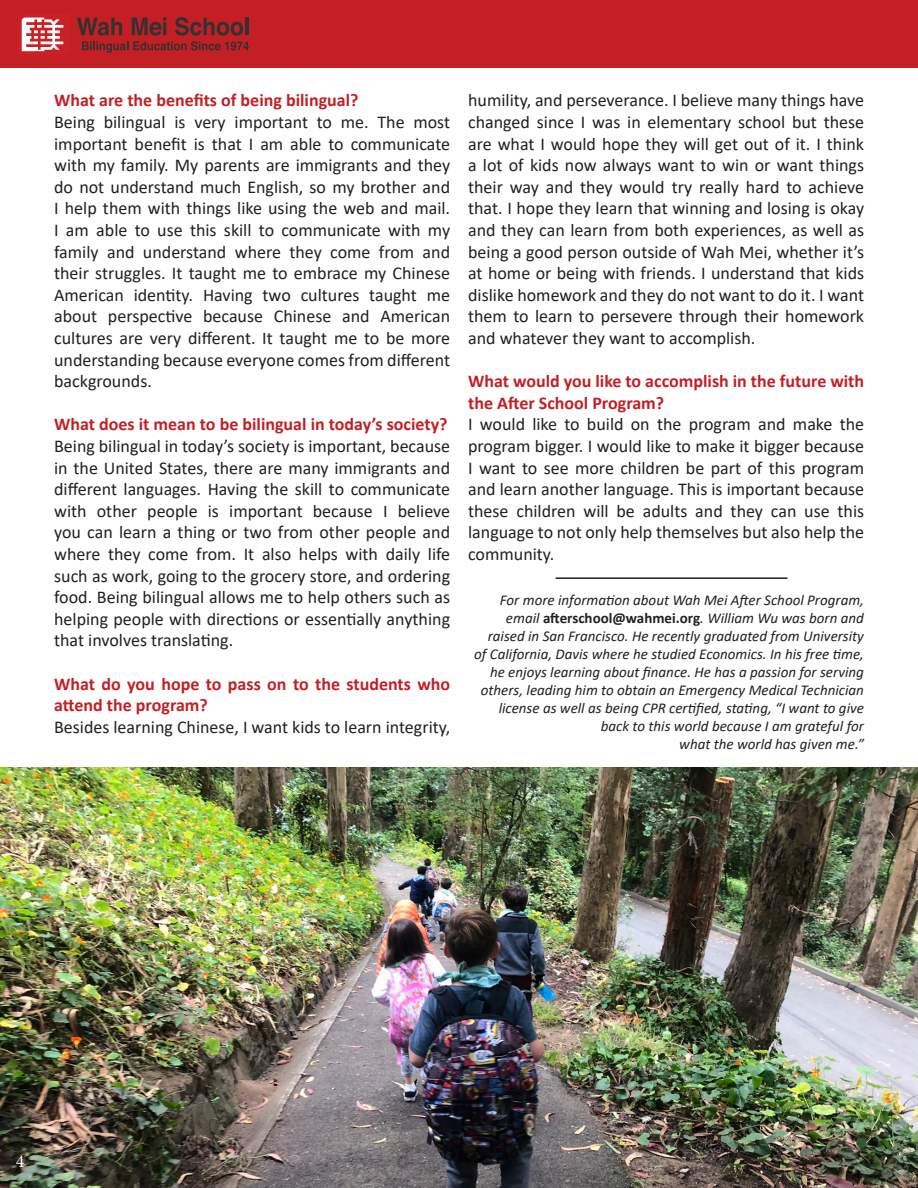
<style>
.page{position:relative;width:918px;height:1188px;background:#fff}
.page>*{position:absolute;margin:0;border:0;box-sizing:border-box;transform-origin:0 0}
.t1{font:18px/21.6px "Calibri";color:#231f20;text-align:justify}
.t2{font:700 18px/21.6px "Calibri";color:#c31f24}
.t3{font:18px "Minion Pro";color:#fff}
.t4{font:italic 15px/18px "Calibri";color:#231f20;text-align:right}
.s1{font-weight:700;font-style:normal}
</style>
<div class="page">
<div style="left:0;top:0;width:918px;height:68px;background:#c31f24"></div>
<svg style="left:77px;top:17px;width:172px;height:36px"></svg>
<svg style="left:21px;top:17px;width:43px;height:35px"></svg>
<img style="left:0;top:768px;width:918px;height:420px">
<hr style="left:556px;top:577px;width:232px;height:2px;background:#231f20">
<p class="t2" style="left:54px;top:89px;width:306px">What are the benefits of being bilingual?</p>
<p class="t1" style="left:54px;top:111px;width:398px">Being bilingual is very important to me. The most important benefit is that I am able to communicate with my family. My parents are immigrants and they do not understand much English, so my brother and I help them with things like using the web and mail.<br>I am able to use this skill to communicate with my family and understand where they come from and their struggles. It taught me to embrace my Chinese American identity. Having two cultures taught me about perspective because Chinese and American cultures are very different. It taught me to be more understanding because everyone comes from different backgrounds.</p>
<p class="t2" style="left:54px;top:413px;width:395px">What does it mean to be bilingual in today’s society?</p>
<p class="t1" style="left:54px;top:435px;width:398px">Being bilingual in today’s society is important, because in the United States, there are many immigrants and different languages. Having the skill to communicate with other people is important because I believe you can learn a thing or two from other people and where they come from. It also helps with daily life such as work, going to the grocery store, and ordering food. Being bilingual allows me to help others such as helping people with directions or essentially anything that involves translating.</p>
<p class="t2" style="left:54px;top:673px;width:398px">What do you hope to pass on to the students who attend the program?</p>
<p class="t1" style="left:54px;top:716px;width:397px">Besides learning Chinese, I want kids to learn integrity,</p>
<p class="t1" style="left:468px;top:89px;width:398px">humility, and perseverance. I believe many things have changed since I was in elementary school but these are what I would hope they will get out of it. I think a lot of kids now always want to win or want things their way and they would try really hard to achieve that. I hope they learn that winning and losing is okay and they can learn from both experiences, as well as being a good person outside of Wah Mei, whether it’s at home or being with friends. I understand that kids dislike homework and they do not want to do it. I want them to learn to persevere through their homework and whatever they want to accomplish.</p>
<p class="t2" style="left:468px;top:370px;width:398px">What would you like to accomplish in the future with the After School Program?</p>
<p class="t1" style="left:468px;top:413px;width:398px">I would like to build on the program and make the program bigger. I would like to make it bigger because I want to see more children be part of this program and learn another language. This is important because these children will be adults and they can use this language to not only help themselves but also help the community.</p>
<p class="t4" style="left:500px;top:591px;width:366px">For more information about Wah Mei After School Program,</p>
<p class="t4" style="left:474px;top:609px;width:391px">email <span class="s1">afterschool@wahmei.org</span>. William Wu was born and raised in San Francisco. He recently graduated from University of California, Davis where he studied Economics. In his free time, he enjoys learning about finance. He has a passion for serving others, leading him to obtain an Emergency Medical Technician license as well as being CPR certified, stating, “I want to give back to this world because I am grateful for</p>
<p class="t4" style="left:679px;top:735px;width:186px">what the world has given me.”</p>
<p class="t3" style="left:16px;top:1149px;width:10px">4</p>
</div>
